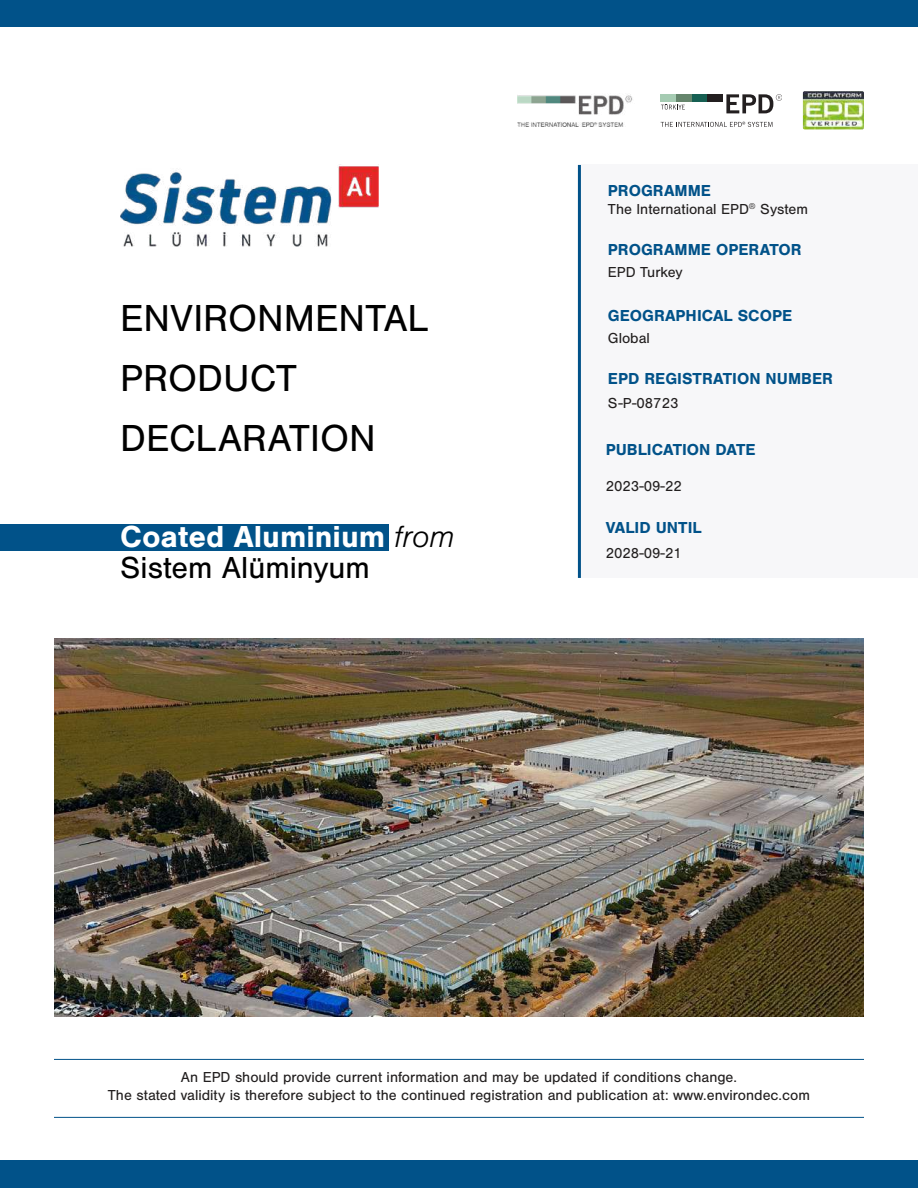
<style>
.page{position:relative;width:918px;height:1188px;background:#fff}
.page>*{position:absolute;margin:0;border:0;box-sizing:border-box;transform-origin:0 0}
.t1{font:39px/60px "Nimbus San";color:#000}
.t2{font:700 31.5px/31.5px "Nimbus San";color:#fff}
.t3{font:700 16.5px "Nimbus San";color:#015289}
.t4{font:15px/18px "Nimbus San";color:#221f1f;text-align:center}
.s1{font-weight:300;font-style:italic;color:#000}
.s2{font-weight:400;color:#000}
</style>
<div class="page">
<div style="left:0;top:1160px;width:918px;height:28px;background:#015289"></div>
<div style="left:0;top:0;width:918px;height:26px;background:#015289"></div>
<hr style="left:54px;top:1059px;width:810px;height:1px;background:#015289">
<hr style="left:54px;top:1117px;width:810px;height:1px;background:#015289">
<div style="left:0;top:524px;width:389px;height:26px;background:#015289"></div>
<img style="left:120px;top:166px;width:258px;height:80px">
<div style="left:578px;top:165px;width:340px;height:413px;background:#f7f7f9"></div>
<hr style="left:578px;top:165px;width:3px;height:413px;background:#015289">
<img style="left:54px;top:639px;width:810px;height:378px">
<img style="left:517px;top:94px;width:116px;height:33px">
<img style="left:803px;top:91px;width:61px;height:38px">
<div style="left:691px;top:94px;width:16px;height:8px;background:#165f52"></div>
<div style="left:676px;top:94px;width:15px;height:8px;background:#65856c"></div>
<div style="left:660px;top:94px;width:16px;height:8px;background:#a5cbb2"></div>
<div style="left:707px;top:94px;width:15px;height:8px;background:#231f20"></div>
<svg style="left:726px;top:94px;width:56px;height:19px"></svg>
<svg style="left:661px;top:122px;width:111px;height:4px"></svg>
<svg style="left:661px;top:104px;width:24px;height:6px"></svg>
<p class="t3" style="left:608px;top:181px;width:105px">PROGRAMME</p>
<p class="t4" style="left:608px;top:200px;width:202px">The International EPD<sup>®</sup> System</p>
<h1 class="t1" style="left:120px;top:289px;width:310px">ENVIRONMENTAL<br>PRODUCT<br>DECLARATION</h1>
<h2 class="t2" style="left:120px;top:521px;width:336px">Coated Aluminium <span class="s1">from<br></span><span class="s2">Sistem Alüminyum</span></h2>
<p class="t3" style="left:608px;top:240px;width:195px">PROGRAMME OPERATOR</p>
<p class="t4" style="left:608px;top:264px;width:76px">EPD Turkey</p>
<p class="t3" style="left:608px;top:306px;width:186px">GEOGRAPHICAL SCOPE</p>
<p class="t4" style="left:608px;top:330px;width:44px">Global</p>
<p class="t3" style="left:608px;top:369px;width:226px">EPD REGISTRATION NUMBER</p>
<p class="t4" style="left:608px;top:394px;width:72px">S-P-08723</p>
<p class="t3" style="left:606px;top:441px;width:152px">PUBLICATION DATE</p>
<p class="t4" style="left:606px;top:478px;width:78px">2023-09-22</p>
<p class="t3" style="left:606px;top:518px;width:97px">VALID UNTIL</p>
<p class="t4" style="left:606px;top:544px;width:78px">2028-09-21</p>
<p class="t4" style="left:108px;top:1069px;width:704px">An EPD should provide current information and may be updated if conditions change.<br>The stated validity is therefore subject to the continued registration and publication at: www.environdec.com</p>
</div>
